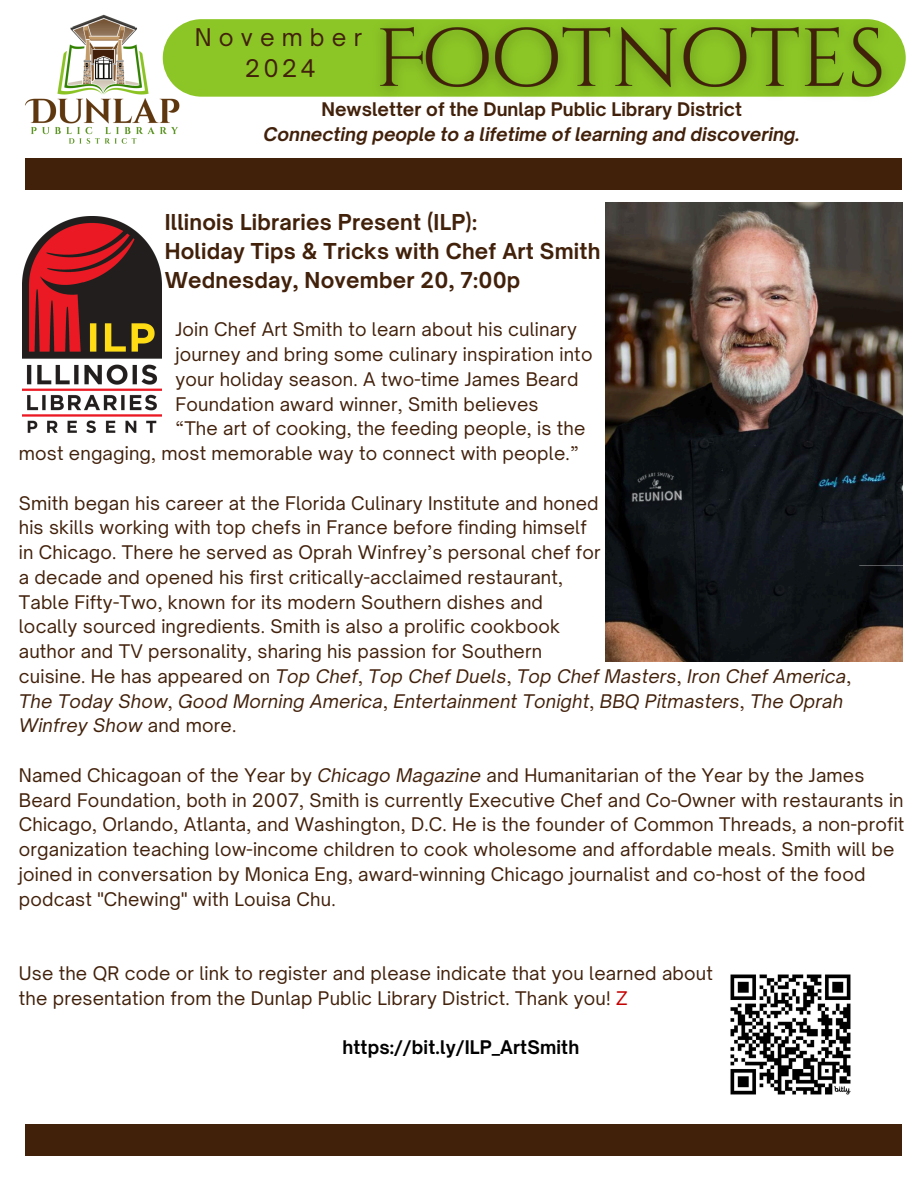
<style>
.page{position:relative;width:918px;height:1188px;background:#fff}
.page>*{position:absolute;margin:0;border:0;box-sizing:border-box;transform-origin:0 0}
.t1{font:23.4px/31.7px "Open Sauce One";letter-spacing:.305em;color:#42210b;text-align:center}
.t2{font:700 21px/29.2px "Open Sauce One";letter-spacing:.01em;color:#42210b}
.t3{font:18px/24.8px "Open Sauce One";letter-spacing:.01em;color:#42210b}
.t4{font:italic 18px "Open Sauce One";letter-spacing:.01em;color:#42210b}
.t5{font:italic 700 18px/24.8px "Open Sauce One";color:#42210b;text-align:center}
.t6{font:700 18px "Open Sauce One";letter-spacing:.01em;color:#000}
.s1{font-style:normal}
.s2{font-style:italic}
.s3{color:#c40101}
</style>
<div class="page">
<img style="left:25px;top:14px;width:155px;height:130px">
<svg style="left:163px;top:19px;width:743px;height:78px;fill:#8cc626"></svg>
<img style="left:360px;top:19px;width:543px;height:78px">
<img style="left:605px;top:203px;width:297px;height:459px">
<img style="left:730px;top:974px;width:121px;height:121px">
<img style="left:23px;top:217px;width:138px;height:216px">
<div style="left:25px;top:158px;width:877px;height:31px;background:#42210b"></div>
<div style="left:25px;top:1125px;width:877px;height:31px;background:#42210b"></div>
<h4 class="t1" style="left:195px;top:21px;width:169px">November<br>2024</h4>
<h2 class="t5" style="left:264px;top:97px;width:538px"><span class="s1">Newsletter of the Dunlap Public Library District<br></span>Connecting people to a lifetime of learning and discovering.</h2>
<p class="t2" style="left:165px;top:207px;width:437px">Illinois Libraries Present (ILP):<br>Holiday Tips &amp; Tricks with Chef Art Smith<br>Wednesday, November 20, 7:00p</p>
<p class="t3" style="left:175px;top:317px;width:403px">Join Chef Art Smith to learn about his culinary</p>
<p class="t3" style="left:175px;top:342px;width:419px">journey and bring some culinary inspiration into</p>
<p class="t3" style="left:175px;top:367px;width:405px">your holiday season. A two-time James Beard</p>
<p class="t3" style="left:175px;top:391px;width:365px">Foundation award winner, Smith believes</p>
<p class="t3" style="left:175px;top:416px;width:411px">“The art of cooking, the feeding people, is the</p>
<p class="t3" style="left:19px;top:441px;width:561px">most engaging, most memorable way to connect with people.”</p>
<p class="t3" style="left:19px;top:490px;width:581px">Smith began his career at the Florida Culinary Institute and honed</p>
<p class="t3" style="left:19px;top:515px;width:569px">his skills working with top chefs in France before finding himself</p>
<p class="t3" style="left:19px;top:540px;width:583px">in Chicago. There he served as Oprah Winfrey’s personal chef for</p>
<p class="t3" style="left:19px;top:565px;width:546px">a decade and opened his first critically-acclaimed restaurant,</p>
<p class="t3" style="left:19px;top:589px;width:526px">Table Fifty-Two, known for its modern Southern dishes and</p>
<p class="t3" style="left:19px;top:614px;width:543px">locally sourced ingredients. Smith is also a prolific cookbook</p>
<p class="t3" style="left:19px;top:639px;width:525px">author and TV personality, sharing his passion for Southern</p>
<p class="t4" style="left:19px;top:665px;width:834px"><span class="s1">cuisine. He has appeared on</span> Top Chef<span class="s1">,</span> Top Chef Duels<span class="s1">,</span> Top Chef Masters<span class="s1">,</span> Iron Chef America<span class="s1">,</span></p>
<p class="t4" style="left:19px;top:690px;width:826px">The Today Show<span class="s1">,</span> Good Morning America<span class="s1">,</span> Entertainment Tonight<span class="s1">,</span> BBQ Pitmasters<span class="s1">,</span> The Oprah</p>
<p class="t4" style="left:19px;top:714px;width:219px">Winfrey Show <span class="s1">and more.</span></p>
<p class="t3" style="left:19px;top:763px;width:887px">Named Chicagoan of the Year by <span class="s2">Chicago Magazine</span> and Humanitarian of the Year by the James Beard Foundation, both in 2007, Smith is currently Executive Chef and Co-Owner with restaurants in Chicago, Orlando, Atlanta, and Washington, D.C. He is the founder of Common Threads, a non-profit organization teaching low-income children to cook wholesome and affordable meals. Smith will be joined in conversation by Monica Eng, award-winning Chicago journalist and co-host of the food podcast "Chewing" with Louisa Chu.</p>
<h4 class="t3" style="left:19px;top:961px;width:696px">Use the QR code or link to register and please indicate that you learned about</h4>
<p class="t3" style="left:19px;top:985px;width:610px">the presentation from the Dunlap Public Library District. Thank you! <span class="s3">Z</span></p>
<p class="t6" style="left:342px;top:1036px;width:238px">https://bit.ly/ILP_ArtSmith</p>
</div>
